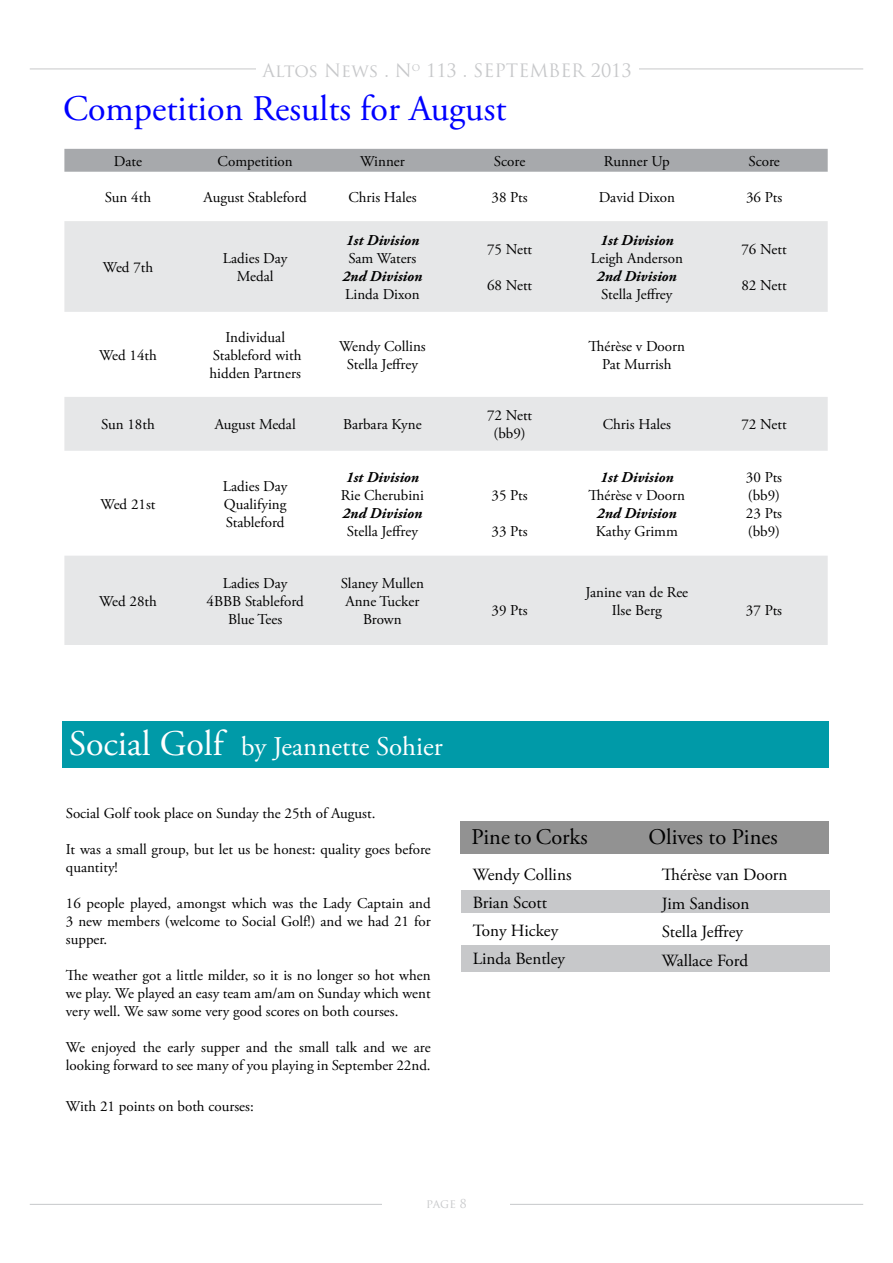
<style>
.page{position:relative;width:893px;height:1263px;background:#fff}
.page>*{position:absolute;margin:0;border:0;box-sizing:border-box;transform-origin:0 0}
.t1{font:36px "Adobe Garamond Pro";color:#00f}
.t2{font:27px "Adobe Garamond Pro";color:#fff}
.t3{font:22.35px "Adobe Garamond Pro";color:#000}
.t4{font:18px "Trajan Pro";color:#c7c8ca}
.t5{font:17.1px/27.9px "Adobe Garamond Pro";color:#000}
.t6{font:15px/18px "Adobe Garamond Pro";color:#000;text-align:center}
.t7{font:italic 700 15px "Adobe Garamond Pro";color:#000}
.t8{font:12px "Trajan Pro";color:#c7c8ca}
.s1{font-size:36px}
</style>
<div class="page">
<hr style="left:30px;top:1204px;width:833px;height:1px;background:#c7c8ca">
<div style="left:383px;top:1199px;width:127px;height:22px;background:#fff"></div>
<hr style="left:30px;top:69px;width:833px;height:1px;background:#c7c8ca">
<div style="left:256px;top:64px;width:383px;height:30px;background:#fff"></div>
<div style="left:63px;top:721px;width:766px;height:46px;background:#009aa8"></div>
<div style="left:64px;top:149px;width:764px;height:23px;background:#a7a9ac"></div>
<svg style="left:64px;top:221px;width:764px;height:424px;fill:#e6e7e8"></svg>
<div style="left:461px;top:821px;width:368px;height:33px;background:#929292"></div>
<div style="left:461px;top:890px;width:369px;height:23px;background:#c7c8ca"></div>
<div style="left:461px;top:945px;width:369px;height:27px;background:#c7c8ca"></div>
<p class="t4" style="left:263px;top:59px;width:371px">Altos News . N<sup>o</sup> 113 . SEPTEMBER 2013</p>
<h1 class="t1" style="left:63px;top:87px;width:445px">Competition Results for August</h1>
<p class="t6" style="left:114px;top:152px;width:30px">Date</p>
<p class="t6" style="left:218px;top:152px;width:77px">Competition</p>
<p class="t6" style="left:360px;top:152px;width:46px">Winner</p>
<p class="t6" style="left:494px;top:152px;width:33px">Score</p>
<p class="t6" style="left:604px;top:152px;width:67px">Runner Up</p>
<p class="t6" style="left:748px;top:152px;width:33px">Score</p>
<p class="t6" style="left:105px;top:189px;width:48px">Sun 4th</p>
<p class="t6" style="left:204px;top:189px;width:105px">August Stableford</p>
<p class="t6" style="left:348px;top:189px;width:70px">Chris Hales</p>
<p class="t6" style="left:492px;top:189px;width:38px">38 Pts</p>
<p class="t6" style="left:599px;top:189px;width:78px">David Dixon</p>
<p class="t6" style="left:746px;top:189px;width:38px">36 Pts</p>
<p class="t6" style="left:103px;top:259px;width:52px">Wed 7th</p>
<p class="t6" style="left:223px;top:250px;width:66px">Ladies Day<br>Medal</p>
<p class="t7" style="left:346px;top:231px;width:75px">1st Division</p>
<p class="t6" style="left:348px;top:250px;width:70px">Sam Waters</p>
<p class="t7" style="left:342px;top:267px;width:81px">2nd Division</p>
<p class="t6" style="left:345px;top:286px;width:76px">Linda Dixon</p>
<p class="t6" style="left:487px;top:241px;width:47px">75 Nett</p>
<p class="t6" style="left:487px;top:277px;width:47px">68 Nett</p>
<p class="t7" style="left:600px;top:231px;width:75px">1st Division</p>
<p class="t6" style="left:591px;top:250px;width:94px">Leigh Anderson</p>
<p class="t7" style="left:597px;top:267px;width:81px">2nd Division</p>
<p class="t6" style="left:601px;top:286px;width:73px">Stella Jeffrey</p>
<p class="t6" style="left:99px;top:347px;width:59px">Wed 14th</p>
<p class="t6" style="left:209px;top:329px;width:93px">Individual<br>Stableford with hidden Partners</p>
<p class="t6" style="left:339px;top:338px;width:88px">Wendy Collins<br>Stella Jeffrey</p>
<p class="t6" style="left:589px;top:338px;width:98px">Thérèse v Doorn<br>Pat Murrish</p>
<p class="t6" style="left:741px;top:241px;width:47px">76 Nett</p>
<p class="t6" style="left:741px;top:277px;width:47px">82 Nett</p>
<p class="t6" style="left:101px;top:416px;width:55px">Sun 18th</p>
<p class="t6" style="left:215px;top:416px;width:82px">August Medal</p>
<p class="t6" style="left:343px;top:416px;width:80px">Barbara Kyne</p>
<p class="t6" style="left:487px;top:407px;width:47px">72 Nett (bb9)</p>
<p class="t6" style="left:603px;top:416px;width:70px">Chris Hales</p>
<p class="t6" style="left:741px;top:416px;width:47px">72 Nett</p>
<p class="t6" style="left:100px;top:495px;width:57px">Wed 21st</p>
<p class="t6" style="left:99px;top:592px;width:59px">Wed 28th</p>
<p class="t6" style="left:223px;top:477px;width:66px;text-align:justify">Ladies Day Qualifying Stableford</p>
<p class="t7" style="left:346px;top:468px;width:75px">1st Division</p>
<p class="t6" style="left:341px;top:486px;width:85px">Rie Cherubini</p>
<p class="t7" style="left:342px;top:504px;width:81px">2nd Division</p>
<p class="t6" style="left:347px;top:522px;width:73px">Stella Jeffrey</p>
<p class="t6" style="left:207px;top:574px;width:99px">Ladies Day<br>4BBB Stableford<br>Blue Tees</p>
<p class="t6" style="left:341px;top:574px;width:85px">Slaney Mullen<br>Anne Tucker<br>Brown</p>
<p class="t6" style="left:491px;top:486px;width:38px">35 Pts</p>
<p class="t6" style="left:491px;top:522px;width:38px">33 Pts</p>
<p class="t6" style="left:491px;top:601px;width:38px">39 Pts</p>
<p class="t7" style="left:600px;top:468px;width:75px">1st Division</p>
<p class="t6" style="left:589px;top:486px;width:98px">Thérèse v Doorn</p>
<p class="t7" style="left:597px;top:504px;width:81px">2nd Division</p>
<p class="t6" style="left:596px;top:522px;width:84px">Kathy Grimm</p>
<p class="t6" style="left:585px;top:583px;width:104px">Janine van de Ree<br>Ilse Berg</p>
<p class="t6" style="left:746px;top:468px;width:38px;text-align:left">30 Pts (bb9)<br>23 Pts (bb9)</p>
<p class="t6" style="left:746px;top:601px;width:38px">37 Pts</p>
<h2 class="t2" style="left:69px;top:730px;width:375px"><span class="s1">Social Golf</span> by Jeannette Sohier</h2>
<p class="t6" style="left:66px;top:805px;width:311px">Social Golf took place on Sunday the 25th of August.</p>
<p class="t6" style="left:66px;top:841px;width:366px;text-align:left">It was a small group, but let us be honest: quality goes before quantity!</p>
<p class="t6" style="left:66px;top:895px;width:366px;text-align:justify">16 people played, amongst which was the Lady Captain and 3 new members (welcome to Social Golf!) and we had 21 for supper.</p>
<p class="t6" style="left:66px;top:967px;width:366px;text-align:justify">The weather got a little milder, so it is no longer so hot when we play. We played an easy team am/am on Sunday which went very well. We saw some very good scores on both courses.</p>
<p class="t6" style="left:66px;top:1039px;width:366px;text-align:left">We enjoyed the early supper and the small talk and we are looking forward to see many of you playing in September 22nd.</p>
<p class="t6" style="left:66px;top:1098px;width:189px">With 21 points on both courses:</p>
<h3 class="t3" style="left:471px;top:824px;width:118px">Pine to Corks</h3>
<h3 class="t3" style="left:649px;top:824px;width:130px">Olives to Pines</h3>
<p class="t5" style="left:473px;top:861px;width:100px">Wendy Collins<br>Brian Scott<br>Tony Hickey<br>Linda Bentley</p>
<p class="t5" style="left:662px;top:861px;width:127px;line-height:28.7px">Thérèse van Doorn<br>Jim Sandison<br>Stella Jeffrey<br>Wallace Ford</p>
<p class="t8" style="left:426px;top:1196px;width:42px">page 8</p>
</div>
